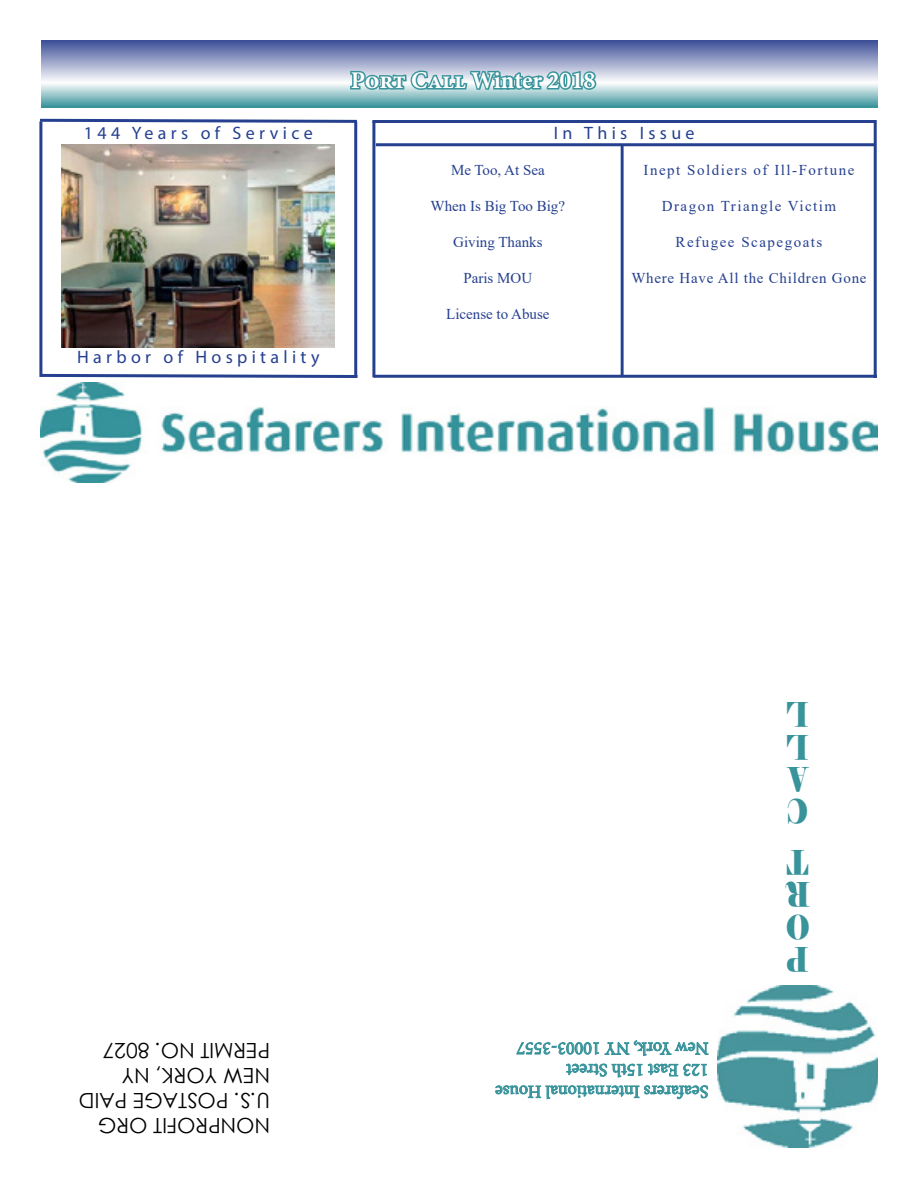
<style>
.page{position:relative;width:918px;height:1188px;background:#fff}
.page>*{position:absolute;margin:0;border:0;box-sizing:border-box;transform-origin:0 0}
.t1{font:33.75px/32.4px "Elephant";color:#38939b;text-align:justify;scale:.8 1}
.t2{font:700 24px "Minion Pro";color:#fff}
.t3{font:21px/25.2px "Century Gothic";color:#000}
.t4{font:18px/21.6px "Minion Pro";color:#38939b}
.t5{font:18px "Myriad Pro";letter-spacing:.24em;color:#25408f}
.t6{font:15px "Times New Roman";letter-spacing:.1em;color:#25408f}
.t7{font:15px "Times New Roman";color:#25408f}
.t8{font:15px "Times New Roman";letter-spacing:.05em;color:#25408f}
</style>
<div class="page">
<img style="left:718px;top:986px;width:160px;height:161px">
<svg style="left:495px;top:1085px;width:214px;height:15px"></svg>
<svg style="left:516px;top:1040px;width:193px;height:38px"></svg>
<svg style="left:41px;top:94px;width:837px;height:14px;background:#63aab0"></svg>
<svg style="left:41px;top:40px;width:837px;height:54px;background:#9ea9ca"></svg>
<svg style="left:349px;top:60px;width:249px;height:43px;background:#8ab6c3"></svg>
<img style="left:40px;top:382px;width:837px;height:101px">
<img style="left:62px;top:145px;width:272px;height:202px">
<hr style="left:372px;top:120px;width:505px;height:3px;background:#25408f">
<hr style="left:374px;top:375px;width:503px;height:3px;background:#25408f">
<hr style="left:372px;top:122px;width:3px;height:255px;background:#25408f">
<hr style="left:874px;top:123px;width:3px;height:255px;background:#25408f">
<hr style="left:354px;top:122px;width:3px;height:255px;background:#25408f">
<hr style="left:39px;top:122px;width:3px;height:255px;background:#25408f">
<svg style="left:39px;top:372px;width:319px;height:6px"></svg>
<hr style="left:621px;top:146px;width:3px;height:231px;background:#25408f">
<svg style="left:39px;top:118px;width:319px;height:6px"></svg>
<hr style="left:376px;top:143px;width:500px;height:3px;background:#25408f">
<p class="t5" style="left:84px;top:122px;width:230px">144 Years of Service</p>
<p class="t5" style="left:77px;top:346px;width:244px">Harbor of Hospitality</p>
<h2 class="t2" style="left:351px;top:63px;width:246px">Port Call Winter 2018</h2>
<p class="t5" style="left:554px;top:122px;width:142px">In This Issue</p>
<p class="t7" style="left:451px;top:160px;width:95px">Me Too, At Sea</p>
<p class="t7" style="left:431px;top:196px;width:136px">When Is Big Too Big?</p>
<p class="t7" style="left:453px;top:232px;width:91px">Giving Thanks</p>
<p class="t7" style="left:463px;top:268px;width:70px">Paris MOU</p>
<p class="t7" style="left:446px;top:304px;width:105px">License to Abuse</p>
<p class="t6" style="left:644px;top:160px;width:212px">Inept Soldiers of Ill-Fortune</p>
<p class="t6" style="left:662px;top:196px;width:176px">Dragon Triangle Victim</p>
<p class="t6" style="left:676px;top:232px;width:148px">Refugee Scapegoats</p>
<p class="t8" style="left:631px;top:268px;width:237px">Where Have All the Children Gone</p>
<h1 class="t1" style="left:809px;top:827px;width:29px;rotate:-180deg">C A L L</h1>
<h1 class="t1" style="left:810px;top:975px;width:32px;rotate:-180deg">P O R T</h1>
<p class="t3" style="left:270px;top:1139px;width:193px;rotate:-180deg">NONPROFIT ORG<br>U.S. POSTAGE PAID<br>NEW YORK, NY<br>PERMIT NO. 8027</p>
<p class="t4" style="left:708px;top:1102px;width:215px;rotate:-180deg">Seafarers International House<br>123 East 15th Street<br>New York, NY 10003-3557</p>
</div>
